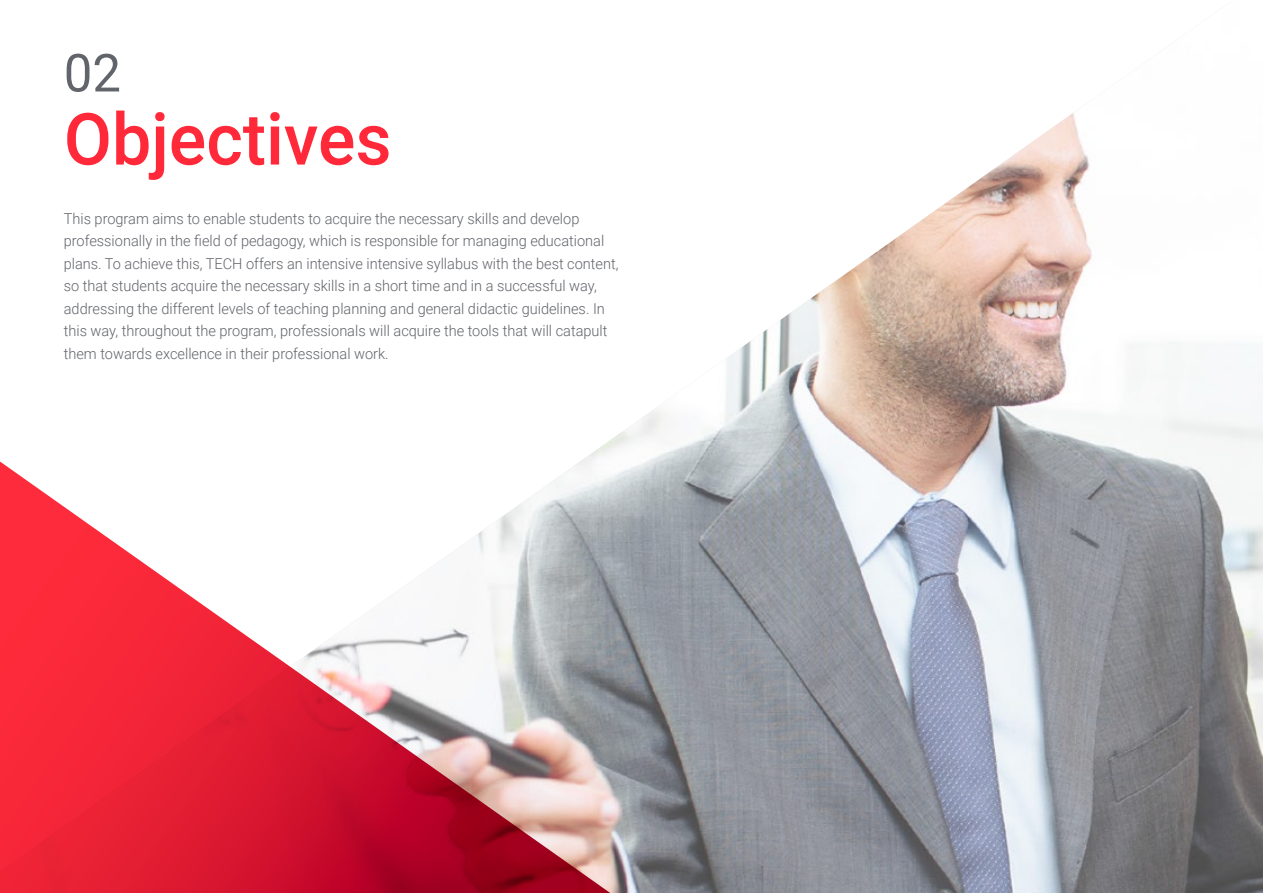
<style>
.page{position:relative;width:1263px;height:893px;background:#fff}
.page>*{position:absolute;margin:0;border:0;box-sizing:border-box;transform-origin:0 0}
.t1{font:500 72px "Roboto";color:#ff293a}
.t2{font:52.5px "Roboto";color:#61646a}
.t3{font:300 15px/22.5px "Roboto";color:#61646a}
</style>
<div class="page">
<img style="left:602px;top:112px;width:661px;height:781px">
<svg style="left:0;top:446px;width:640px;height:447px"></svg>
<h2 class="t2" style="left:64px;top:36px;width:59px">02</h2>
<h1 class="t1" style="left:64px;top:89px;width:329px">Objectives</h1>
<p class="t3" style="left:64px;top:207px;width:556px">This program aims to enable students to acquire the necessary skills and develop professionally in the field of pedagogy, which is responsible for managing educational plans. To achieve this, TECH offers an intensive intensive syllabus with the best content, so that students acquire the necessary skills in a short time and in a successful way, addressing the different levels of teaching planning and general didactic guidelines. In this way, throughout the program, professionals will acquire the tools that will catapult them towards excellence in their professional work.</p>
</div>
